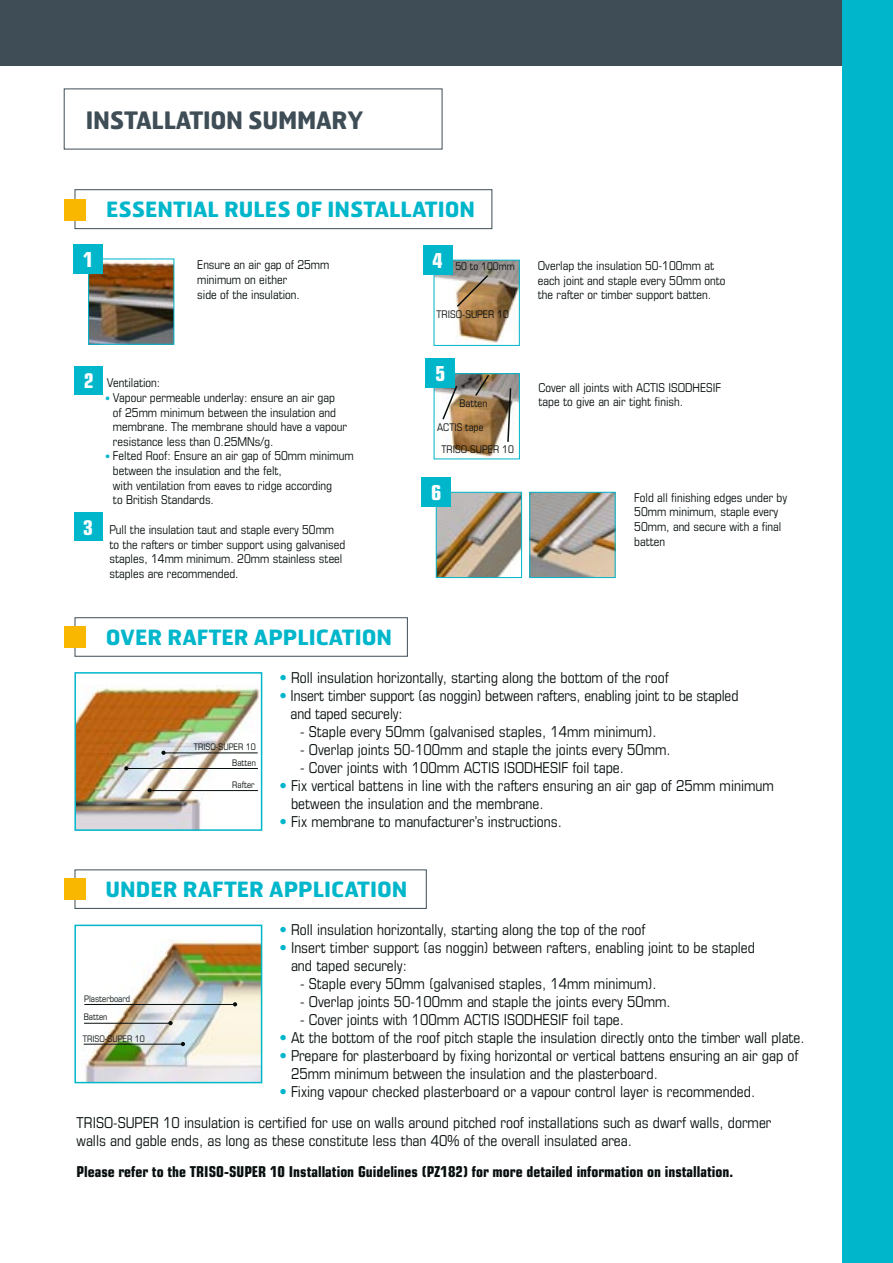
<style>
.page{position:relative;width:893px;height:1263px;background:#fff}
.page>*{position:absolute;margin:0;border:0;box-sizing:border-box;transform-origin:0 0}
.t1{font:700 24px "Hermes";letter-spacing:-.01em;color:#3e4d56;scale:.95 1}
.t2{font:700 21px "Hermes";color:#00b6cb}
.t3{font:700 condensed 20.7px "Eurostile";color:#fff}
.t4{font:700 condensed 20.25px "Eurostile";color:#fff}
.t5{font:condensed 15px/18px "Eurostile";color:#080f0f}
.t6{font:700 condensed 15px "Eurostile";color:#080f0f}
.t7{font:condensed 12.15px/14.5px "Eurostile";color:#080f0f}
.t8{font:condensed 10.5px "Eurostile";color:#080f0f}
.t9{font:condensed 9px "Eurostile";color:#080f0f}
.s1{font-weight:700;font-size:20.7px;color:#fff}
.s2{font-size:10.2px;color:#00b6cb}
.s3{color:#00b6cb}
</style>
<div class="page">
<img style="left:435px;top:262px;width:83px;height:81px">
<div style="left:433px;top:260px;width:87px;height:86px;border:1px solid #00b6cb"></div>
<div style="left:0;top:0;width:892px;height:66px;background:#3e4d56"></div>
<div style="left:842px;top:0;width:50px;height:1263px;background:#00b6cb"></div>
<div style="left:75px;top:190px;width:417px;height:39px;border:1px solid #3e4d56"></div>
<div style="left:64px;top:199px;width:22px;height:22px;background:#f9b700"></div>
<div style="left:75px;top:366px;width:28px;height:28px;background:#00b6cb"></div>
<div style="left:74px;top:512px;width:29px;height:29px;background:#00b6cb"></div>
<img style="left:90px;top:261px;width:82px;height:82px">
<div style="left:88px;top:258px;width:86px;height:87px;border:1px solid #00b6cb"></div>
<div style="left:74px;top:245px;width:29px;height:29px;background:#00b6cb"></div>
<img style="left:438px;top:494px;width:82px;height:82px">
<div style="left:436px;top:492px;width:86px;height:86px;border:1px solid #00b6cb"></div>
<img style="left:531px;top:494px;width:82px;height:82px">
<div style="left:529px;top:492px;width:86px;height:86px;border:1px solid #00b6cb"></div>
<div style="left:421px;top:477px;width:30px;height:29px;background:#00b6cb"></div>
<img style="left:435px;top:375px;width:83px;height:82px">
<div style="left:433px;top:373px;width:87px;height:86px;border:1px solid #00b6cb"></div>
<img style="left:441px;top:373px;width:71px;height:70px">
<div style="left:426px;top:359px;width:29px;height:29px;background:#00b6cb"></div>
<div style="left:423px;top:246px;width:29px;height:29px;background:#00b6cb"></div>
<svg style="left:455px;top:273px;width:35px;height:35px"></svg>
<div style="left:64px;top:626px;width:22px;height:22px;background:#f9b700"></div>
<img style="left:77px;top:686px;width:182px;height:142px">
<div style="left:74px;top:672px;width:188px;height:159px;border:2px solid #00b6cb"></div>
<div style="left:75px;top:870px;width:351px;height:39px;border:1px solid #3e4d56"></div>
<div style="left:64px;top:878px;width:22px;height:22px;background:#f9b700"></div>
<img style="left:83px;top:939px;width:176px;height:141px">
<div style="left:74px;top:925px;width:188px;height:158px;border:2px solid #00b6cb"></div>
<hr style="left:149px;top:790px;width:109px;height:1px;background:#080f0f">
<svg style="left:147px;top:788px;width:5px;height:5px"></svg>
<hr style="left:126px;top:768px;width:132px;height:1px;background:#080f0f">
<svg style="left:124px;top:766px;width:4px;height:4px"></svg>
<hr style="left:163px;top:753px;width:95px;height:1px;background:#080f0f">
<svg style="left:161px;top:751px;width:5px;height:4px"></svg>
<hr style="left:84px;top:1044px;width:99px;height:1px;background:#080f0f">
<svg style="left:181px;top:1042px;width:4px;height:4px"></svg>
<hr style="left:84px;top:1023px;width:87px;height:1px;background:#080f0f">
<svg style="left:168px;top:1021px;width:5px;height:4px"></svg>
<hr style="left:84px;top:1004px;width:151px;height:1px;background:#080f0f">
<svg style="left:233px;top:1002px;width:4px;height:4px"></svg>
<h1 class="t1" style="left:86px;top:112px;width:293px">INSTALLATION SUMMARY</h1>
<h3 class="t3" style="left:83px;top:252px;width:12px">1</h3>
<h2 class="t2" style="left:106px;top:202px;width:371px">ESSENTIAL RULES OF INSTALLATION</h2>
<p class="t7" style="left:197px;top:259px;width:134px">Ensure an air gap of 25mm minimum on either<br>side of the insulation.</p>
<p class="t8" style="left:432px;top:262px;width:84px"><span class="s1">4</span> 50 to 100mm</p>
<p class="t8" style="left:436px;top:310px;width:74px">TRISO-SUPER 10</p>
<h3 class="t4" style="left:84px;top:373px;width:12px">2</h3>
<p class="t7" style="left:107px;top:377px;width:55px">Ventilation:</p>
<p class="t7" style="left:113px;top:391px;width:235px;text-indent:-8px"><span class="s2">•</span> Vapour permeable underlay: ensure an air gap<br>of 25mm minimum between the insulation and membrane. The membrane should have a vapour resistance less than 0.25MNs/g.</p>
<p class="t7" style="left:113px;top:450px;width:242px;text-indent:-8px"><span class="s2">•</span> Felted Roof: Ensure an air gap of 50mm minimum between the insulation and the felt,<br>with ventilation from eaves to ridge according<br>to British Standards.</p>
<h3 class="t4" style="left:83px;top:520px;width:12px">3</h3>
<p class="t7" style="left:109px;top:523px;width:237px">Pull the insulation taut and staple every 50mm to the rafters or timber support using galvanised staples, 14mm minimum. 20mm stainless steel staples are recommended.</p>
<h3 class="t3" style="left:435px;top:366px;width:12px">5</h3>
<p class="t8" style="left:459px;top:399px;width:29px">Batten</p>
<p class="t8" style="left:437px;top:423px;width:48px">ACTIS tape</p>
<p class="t8" style="left:441px;top:445px;width:74px">TRISO-SUPER 10</p>
<h3 class="t3" style="left:431px;top:485px;width:12px">6</h3>
<p class="t7" style="left:538px;top:260px;width:189px">Overlap the insulation 50-100mm at each joint and staple every 50mm onto the rafter or timber support batten.</p>
<p class="t7" style="left:538px;top:381px;width:184px">Cover all joints with ACTIS ISODHESIF tape to give an air tight finish.</p>
<p class="t7" style="left:634px;top:491px;width:154px">Fold all finishing edges under by<br>50mm minimum, staple every<br>50mm, and secure with a final batten</p>
<h2 class="t2" style="left:106px;top:630px;width:288px">OVER RAFTER APPLICATION</h2>
<p class="t5" style="left:279px;top:670px;width:391px"><span class="s3">•</span> Roll insulation horizontally, starting along the bottom of the roof</p>
<p class="t5" style="left:290px;top:688px;width:449px;text-indent:-11px"><span class="s3">•</span> Insert timber support (as noggin) between rafters, enabling joint to be stapled and taped securely:</p>
<p class="t5" style="left:300px;top:724px;width:358px">- Staple every 50mm (galvanised staples, 14mm minimum).</p>
<p class="t5" style="left:300px;top:742px;width:372px">- Overlap joints 50-100mm and staple the joints every 50mm.</p>
<p class="t5" style="left:300px;top:760px;width:325px">- Cover joints with 100mm ACTIS ISODHESIF foil tape.</p>
<p class="t5" style="left:291px;top:778px;width:484px;text-indent:-12px"><span class="s3">•</span> Fix vertical battens in line with the rafters ensuring an air gap of 25mm minimum between the insulation and the membrane.</p>
<p class="t5" style="left:279px;top:814px;width:284px"><span class="s3">•</span> Fix membrane to manufacturer’s instructions.</p>
<p class="t9" style="left:194px;top:744px;width:64px">TRISO-SUPER 10</p>
<p class="t9" style="left:232px;top:759px;width:25px">Batten</p>
<p class="t9" style="left:232px;top:781px;width:24px">Rafter</p>
<h2 class="t2" style="left:105px;top:882px;width:303px">UNDER RAFTER APPLICATION</h2>
<p class="t5" style="left:279px;top:922px;width:367px"><span class="s3">•</span> Roll insulation horizontally, starting along the top of the roof</p>
<p class="t5" style="left:291px;top:940px;width:465px;text-indent:-12px"><span class="s3">•</span> Insert timber support (as noggin) between rafters, enabling joint to be stapled and taped securely:</p>
<p class="t5" style="left:300px;top:976px;width:358px">- Staple every 50mm (galvanised staples, 14mm minimum).</p>
<p class="t5" style="left:300px;top:994px;width:372px">- Overlap joints 50-100mm and staple the joints every 50mm.</p>
<p class="t5" style="left:300px;top:1012px;width:325px">- Cover joints with 100mm ACTIS ISODHESIF foil tape.</p>
<p class="t5" style="left:279px;top:1030px;width:527px"><span class="s3">•</span> At the bottom of the roof pitch staple the insulation directly onto the timber wall plate.</p>
<p class="t5" style="left:291px;top:1048px;width:509px;text-indent:-12px"><span class="s3">•</span> Prepare for plasterboard by fixing horizontal or vertical battens ensuring an air gap of<br>25mm minimum between the insulation and the plasterboard.</p>
<p class="t5" style="left:77px;top:1077px;width:696px;line-height:31.5px;text-indent:203px"><span class="s3">•</span> Fixing vapour checked plasterboard or a vapour control layer is recommended.<br>TRISO-SUPER 10 insulation is certified for use on walls around pitched roof installations such as dwarf walls, dormer</p>
<p class="t5" style="left:77px;top:1133px;width:557px">walls and gable ends, as long as these constitute less than 40% of the overall insulated area.</p>
<p class="t6" style="left:77px;top:1166px;width:658px">Please refer to the TRISO-SUPER 10 Installation Guidelines (PZ182) for more detailed information on installation.</p>
<p class="t9" style="left:84px;top:995px;width:47px">Plasterboard</p>
<p class="t9" style="left:84px;top:1014px;width:25px">Batten</p>
<p class="t9" style="left:83px;top:1035px;width:64px">TRISO-SUPER 10</p>
</div>
